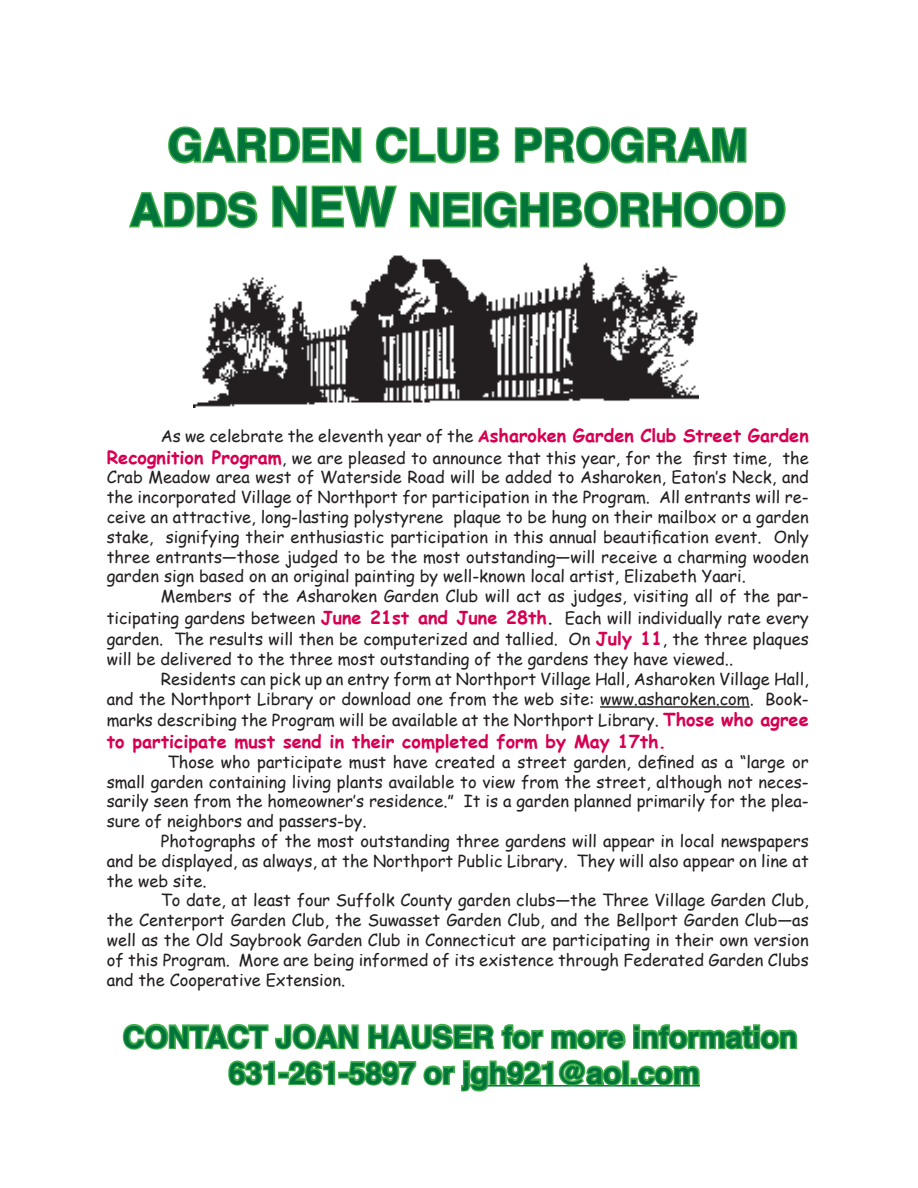
<style>
.page{position:relative;width:918px;height:1188px;background:#fff}
.page>*{position:absolute;margin:0;border:0;box-sizing:border-box;transform-origin:0 0}
.t1{font:700 45px/64.8px "Helvetica";color:#00743a;text-align:center}
.t2{font:700 30px "Helvetica";color:#00743a}
.t3{font:700 18px "Comic Sans MS";color:#d60052}
.t4{font:16.5px/19.8px "Comic Sans MS";color:#231f20;text-align:justify}
.s1{font-size:54px}
.s2{font-weight:700;color:#d60052}
.s3{font-weight:700;font-size:18px;color:#d60052}
.s4{font-weight:700}
</style>
<div class="page">
<hr style="left:600px;top:706px;width:150px;height:2px;background:#231f20">
<svg style="left:168px;top:126px;width:194px;height:38px"></svg>
<svg style="left:375px;top:126px;width:125px;height:38px"></svg>
<svg style="left:514px;top:126px;width:233px;height:38px"></svg>
<svg style="left:128px;top:191px;width:130px;height:38px"></svg>
<svg style="left:272px;top:185px;width:125px;height:43px"></svg>
<svg style="left:410px;top:192px;width:61px;height:36px"></svg>
<div style="left:472px;top:192px;width:10px;height:35px;border:3px solid #40ae49"></div>
<svg style="left:483px;top:191px;width:303px;height:38px"></svg>
<img style="left:193px;top:255px;width:506px;height:152px">
<hr style="left:462px;top:1085px;width:238px;height:2px;background:#00743a">
<div style="left:633px;top:1024px;width:7px;height:7px;border:3px solid #40ae49"></div>
<div style="left:633px;top:1030px;width:7px;height:19px;border:3px solid #40ae49"></div>
<svg style="left:640px;top:1024px;width:157px;height:26px"></svg>
<svg style="left:122px;top:1023px;width:505px;height:69px"></svg>
<div style="left:622px;top:1060px;width:7px;height:25px;border:3px solid #40ae49"></div>
<div style="left:630px;top:1078px;width:8px;height:7px;border:3px solid #40ae49"></div>
<svg style="left:636px;top:1065px;width:64px;height:22px"></svg>
<p class="t1" style="left:130px;top:114px;width:658px">GARDEN CLUB PROGRAM<br>ADDS <span class="s1">NEW</span> NEIGHBORHOOD</p>
<p class="t4" style="left:107px;top:425px;width:703px;line-height:21.6px;text-align:right">As we celebrate the eleventh year of the <span class="s2">A</span><span class="s3">sharoken Garden Club Street Garden<br>Recognition Program</span>, we are pleased to announce that this year, for the first time, the</p>
<p class="t4" style="left:107px;top:467px;width:704px">Crab Meadow area west of Waterside Road will be added to Asharoken, Eaton’s Neck, and the incorporated Village of Northport for participation in the Program. All entrants will re&shy;ceive an attractive, long-lasting polystyrene plaque to be hung on their mailbox or a garden stake, signifying their enthusiastic participation in this annual beautification event. Only three entrants—those judged to be the most outstanding—will receive a charming wooden garden sign based on an original painting by well-known local artist, Elizabeth Yaari.</p>
<p class="t4" style="left:107px;top:585px;width:704px;line-height:21.6px;text-indent:54px">Members of the Asharoken Garden Club will act as judges, visiting all of the par&shy;ticipating gardens between <span class="s3">June 21st and June 28th</span><span class="s4">.</span> Each will individually rate every garden. The results will then be computerized and tallied. On <span class="s3">July 11</span>, the three plaques</p>
<p class="t4" style="left:107px;top:649px;width:628px">will be delivered to the three most outstanding of the gardens they have viewed..</p>
<p class="t4" style="left:107px;top:669px;width:704px;text-align:right">Residents can pick up an entry form at Northport Village Hall, Asharoken Village Hall,<br>and the Northport Library or download one from the web site: www.asharoken.com. Book-</p>
<p class="t4" style="left:107px;top:710px;width:703px">marks describing the Program will be available at the Northport Library. <span class="s3">Those who agree</span></p>
<p class="t3" style="left:107px;top:728px;width:561px">to participate must send in their completed form by May 17th.</p>
<p class="t4" style="left:107px;top:751px;width:704px;text-indent:61px">Those who participate must have created a street garden, defined as a “large or small garden containing living plants available to view from the street, although not neces&shy;sarily seen from the homeowner’s residence.” It is a garden planned primarily for the plea&shy;sure of neighbors and passers-by.</p>
<p class="t4" style="left:107px;top:831px;width:704px;text-indent:54px">Photographs of the most outstanding three gardens will appear in local newspapers and be displayed, as always, at the Northport Public Library. They will also appear on line at the web site.</p>
<p class="t4" style="left:107px;top:890px;width:704px;text-indent:54px">To date, at least four Suffolk County garden clubs—the Three Village Garden Club, the Centerport Garden Club, the Suwasset Garden Club, and the Bellport Garden Club—as well as the Old Saybrook Garden Club in Connecticut are participating in their own version of this Program. More are being informed of its existence through Federated Garden Clubs and the Cooperative Extension.</p>
<p class="t2" style="left:123px;top:1013px;width:676px">CONTACT JOAN HAUSER for more information</p>
<p class="t2" style="left:229px;top:1049px;width:473px">631-261-5897 or jgh921@aol.com</p>
</div>
